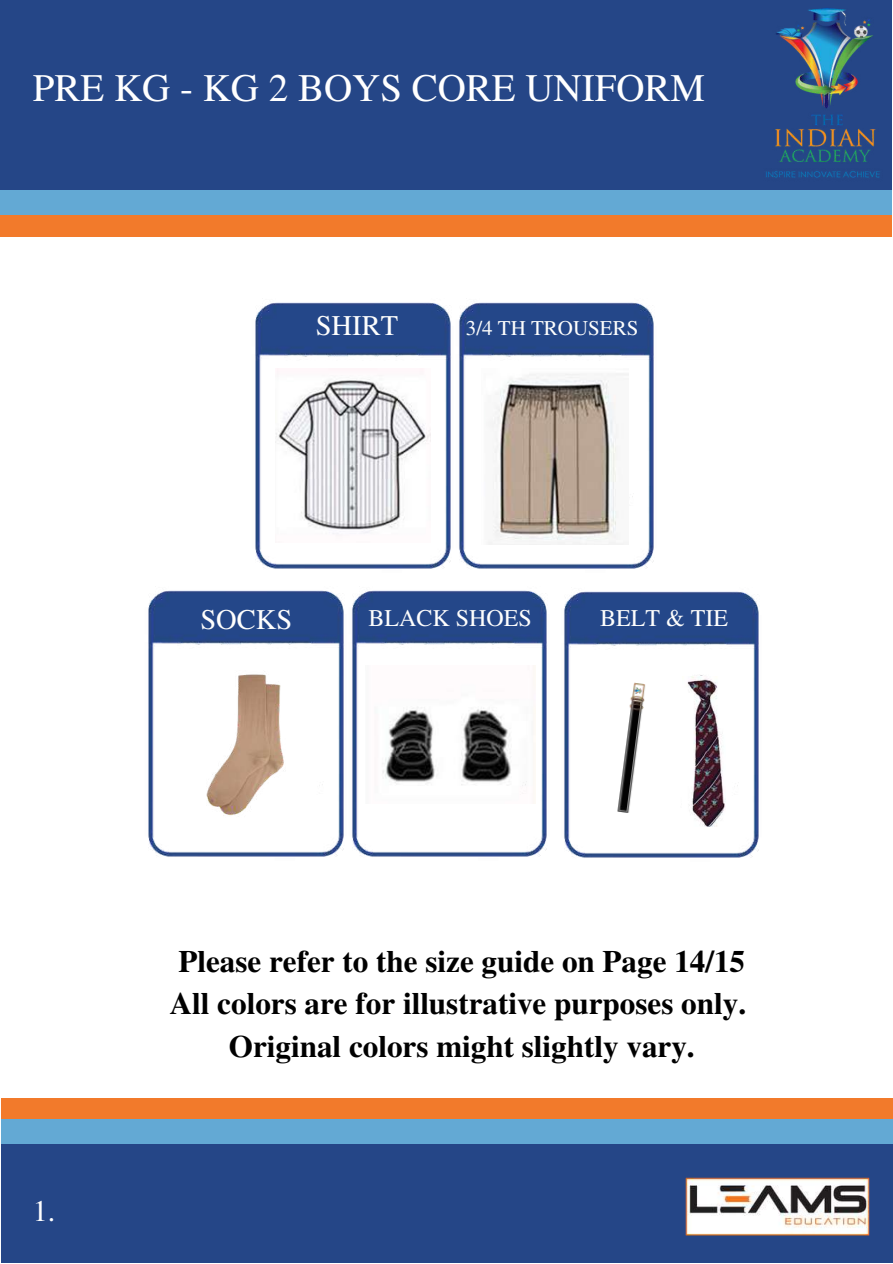
<style>
.page{position:relative;width:893px;height:1264px;background:#fff}
.page>*{position:absolute;margin:0;border:0;box-sizing:border-box;transform-origin:0 0}
.t1{font:39px "Te X Gyre Termes";color:#fff}
.t2{font:700 31.05px/42.8px "Te X Gyre Termes";color:#000;text-align:center}
.t3{font:30px "Te X Gyre Termes";color:#fff}
.t4{font:28.5px "Te X Gyre Termes";color:#fefefd}
.t5{font:24px "Te X Gyre Termes";color:#fefefd}
.t6{font:21px "Te X Gyre Termes";color:#fefefd}
</style>
<div class="page">
<div style="left:1px;top:1097px;width:891px;height:165px;background:#f27a2b"></div>
<div style="left:1px;top:1119px;width:891px;height:143px;background:#63a9d4"></div>
<div style="left:1px;top:1144px;width:891px;height:118px;background:#254687"></div>
<img style="left:685px;top:1177px;width:185px;height:59px">
<div style="left:0;top:0;width:891px;height:236px;background:#f27a2b"></div>
<div style="left:0;top:0;width:891px;height:215px;background:#63a9d4"></div>
<div style="left:0;top:0;width:891px;height:189px;background:#254687"></div>
<img style="left:766px;top:8px;width:114px;height:170px">
<img style="left:459px;top:302px;width:195px;height:267px">
<img style="left:481px;top:368px;width:147px;height:176px">
<img style="left:255px;top:302px;width:196px;height:267px">
<img style="left:148px;top:590px;width:190px;height:267px">
<img style="left:338px;top:590px;width:209px;height:267px">
<img style="left:564px;top:591px;width:195px;height:267px">
<img style="left:275px;top:368px;width:155px;height:175px">
<img style="left:682px;top:676px;width:43px;height:150px">
<p class="t1" style="left:33px;top:60px;width:673px">PRE KG - KG 2 BOYS CORE UNIFORM</p>
<p class="t4" style="left:316px;top:305px;width:84px">SHIRT</p>
<p class="t6" style="left:466px;top:313px;width:174px">3/4 TH TROUSERS</p>
<p class="t4" style="left:200px;top:599px;width:93px">SOCKS</p>
<p class="t5" style="left:368px;top:601px;width:165px">BLACK SHOES</p>
<p class="t5" style="left:600px;top:601px;width:129px">BELT &amp; TIE</p>
<p class="t3" style="left:33px;top:1189px;width:24px">1.</p>
<p class="t2" style="left:170px;top:938px;width:577px">Please refer to the size guide on Page 14/15<br>All colors are for illustrative purposes only.<br>Original colors might slightly vary.</p>
</div>
